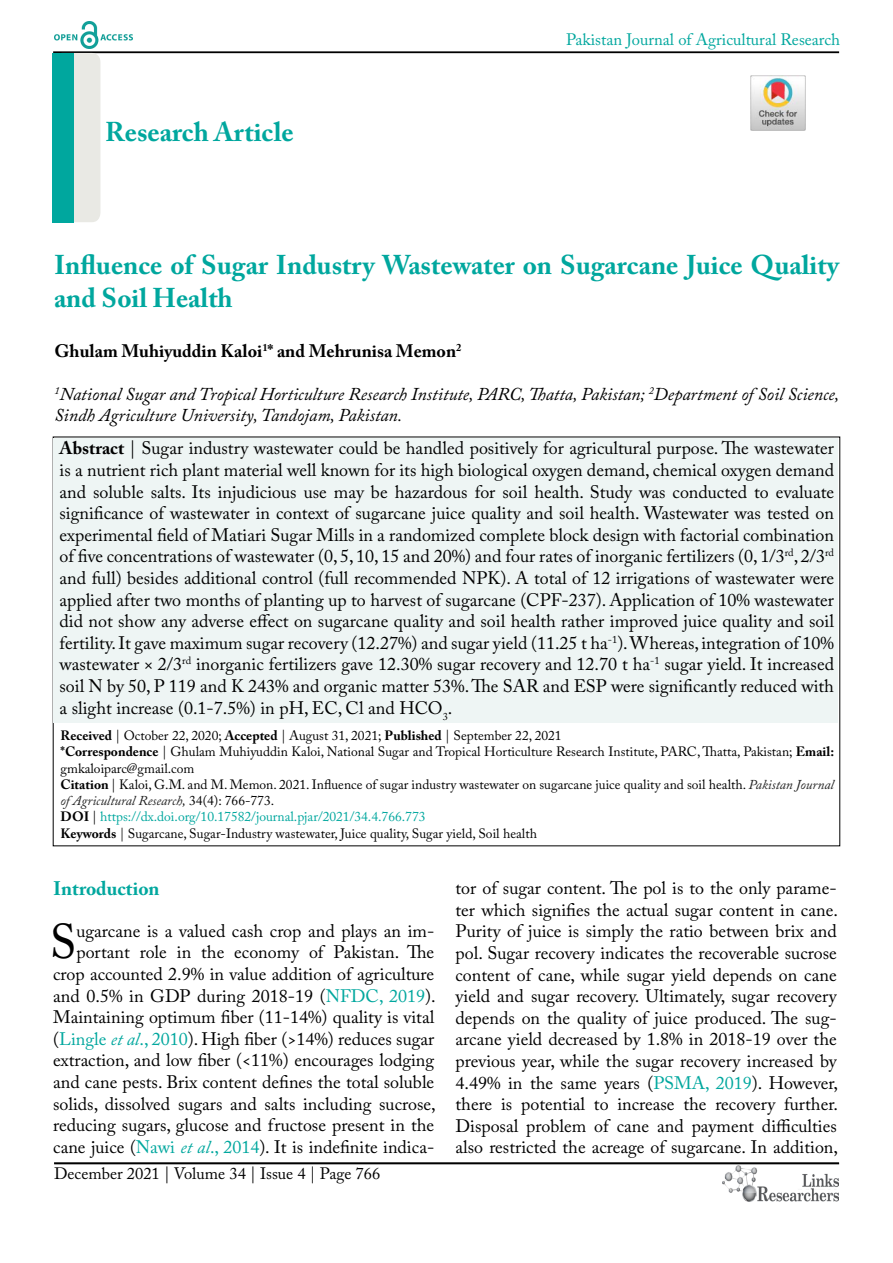
<style>
.page{position:relative;width:893px;height:1263px;background:#fff}
.page>*{position:absolute;margin:0;border:0;box-sizing:border-box;transform-origin:0 0}
.t1{font:48.45px "Adobe Caslon Pro";color:#000}
.t2{font:700 27px/32.4px "Adobe Caslon Pro";color:#00a79e}
.t3{font:700 19.5px "Adobe Caslon Pro";color:#00a79e}
.t4{font:18px/21.6px "Adobe Caslon Pro";color:#000;text-align:justify}
.t5{font:italic 18px/21.6px "Adobe Caslon Pro";color:#000}
.t6{font:700 18px "Adobe Caslon Pro";color:#000}
.t7{font:16.5px "Adobe Caslon Pro";color:#00a79e}
.t8{font:16.5px "Adobe Caslon Pro";color:#000}
.t9{font:13.5px/16.2px "Adobe Caslon Pro";color:#000}
.s1{font-weight:700}
.s2{font-style:italic;color:#222}
.s3{font-style:italic}
.s4{color:#00a79e}
.s5{font-style:italic;color:#00a79e}
</style>
<div class="page">
<hr style="left:53px;top:51px;width:786px;height:2px;background:#000">
<hr style="left:54px;top:1162px;width:785px;height:2px;background:#000">
<img style="left:722px;top:1166px;width:117px;height:36px">
<img style="left:54px;top:22px;width:78px;height:27px">
<div style="left:54px;top:53px;width:46px;height:169px;background:#e9e9e4;border-radius:9px"></div>
<div style="left:53px;top:53px;width:21px;height:169px;background:#00a79e"></div>
<div style="left:54px;top:438px;width:784px;height:284px;background:#eef5f4"></div>
<img style="left:750px;top:75px;width:56px;height:56px">
<h2 class="t2" style="left:105px;top:116px;width:190px">Research Article</h2>
<p class="t7" style="left:566px;top:30px;width:276px">Pakistan Journal of Agricultural Research</p>
<h2 class="t2" style="left:54px;top:249px;width:786px">Influence of Sugar Industry Wastewater on Sugarcane Juice Quality and Soil Health</h2>
<p class="t6" style="left:55px;top:340px;width:408px">Ghulam Muhiyuddin Kaloi<sup>1</sup>* and Mehrunisa Memon<sup>2</sup></p>
<p class="t5" style="left:55px;top:383px;width:786px"><sup>1</sup>National Sugar and Tropical Horticulture Research Institute, PARC, Thatta, Pakistan; <sup>2</sup>Department of Soil Science,<br>Sindh Agriculture University, Tandojam, Pakistan.</p>
<p class="t4" style="left:60px;top:437px;width:776px"><span class="s1">Abstract</span> | Sugar industry wastewater could be handled positively for agricultural purpose. The wastewater is a nutrient rich plant material well known for its high biological oxygen demand, chemical oxygen demand and soluble salts. Its injudicious use may be hazardous for soil health. Study was conducted to evaluate significance of wastewater in context of sugarcane juice quality and soil health. Wastewater was tested on experimental field of Matiari Sugar Mills in a randomized complete block design with factorial combination of five concentrations of wastewater (0, 5, 10, 15 and 20%) and four rates of inorganic fertilizers (0, 1/3<sup>rd</sup>, 2/3<sup>rd </sup>and full) besides additional control (full recommended NPK). A total of 12 irrigations of wastewater were applied after two months of planting up to harvest of sugarcane (CPF-237). Application of 10% wastewater did not show any adverse effect on sugarcane quality and soil health rather improved juice quality and soil fertility. It gave maximum sugar recovery (12.27%) and sugar yield (11.25 t ha<sup>-1</sup>). Whereas, integration of 10% wastewater × 2/3<sup>rd</sup> inorganic fertilizers gave 12.30% sugar recovery and 12.70 t ha<sup>-1</sup> sugar yield. It increased soil N by 50, P 119 and K 243% and organic matter 53%. The SAR and ESP were significantly reduced with a slight increase (0.1-7.5%) in pH, EC, Cl and HCO<sub>3</sub>.</p>
<p class="t9" style="left:61px;top:727px;width:775px"><span class="s1">Received</span> | October 22, 2020; <span class="s1">Accepted</span> | August 31, 2021; <span class="s1">Published</span> | September 22, 2021<br><span class="s1">*Correspondence</span> | Ghulam Muhiyuddin Kaloi, National Sugar and Tropical Horticulture Research Institute, PARC, Thatta, Pakistan; <span class="s1">Email: </span>gmkaloiparc@gmail.com<br><span class="s1">Citation</span> | Kaloi, G.M. and M. Memon. 2021. Influence of sugar industry wastewater on sugarcane juice quality and soil health. <span class="s2">Pakistan Journal of Agricultural Research</span><span class="s3">,</span> 34(4): 766-773.<br><span class="s1">DOI</span> | <span class="s4">https://dx.doi.org/10.17582/journal.pjar/2021/34.4.766.773<br></span><span class="s1">Keywords</span> | Sugarcane, Sugar-Industry wastewater, Juice quality, Sugar yield, Soil health</p>
<p class="t3" style="left:53px;top:877px;width:108px">Introduction</p>
<h1 class="t1" style="left:50px;top:913px;width:28px">S</h1>
<p class="t4" style="left:53px;top:920px;width:384px;text-align:right">ugarcane is a valued cash crop and plays an im&shy;portant role in the economy of Pakistan. The crop accounted 2.9% in value addition of agriculture and 0.5% in GDP during 2018-19 (<span class="s4">NFDC, 2019</span>).<br>Maintaining optimum fiber (11-14%) quality is vital (<span class="s4">Lingle</span> <span class="s5">et al</span><span class="s4">., 2010</span>). High fiber (&gt;14%) reduces sugar extraction, and low fiber (&lt;11%) encourages lodging and cane pests. Brix content defines the total soluble solids, dissolved sugars and salts including sucrose, reducing sugars, glucose and fructose present in the cane juice (<span class="s4">Nawi</span> <span class="s5">et al</span><span class="s4">., 2014</span>). It is indefinite indica-</p>
<p class="t8" style="left:54px;top:1164px;width:328px">December 2021 | Volume 34 | Issue 4 | Page 766</p>
<p class="t4" style="left:456px;top:877px;width:384px">tor of sugar content. The pol is to the only parame&shy;ter which signifies the actual sugar content in cane.<br>Purity of juice is simply the ratio between brix and pol. Sugar recovery indicates the recoverable sucrose content of cane, while sugar yield depends on cane yield and sugar recovery. Ultimately, sugar recovery depends on the quality of juice produced. The sug&shy;arcane yield decreased by 1.8% in 2018-19 over the previous year, while the sugar recovery increased by 4.49% in the same years (<span class="s4">PSMA, 2019</span>). However, there is potential to increase the recovery further.<br>Disposal problem of cane and payment difficulties also restricted the acreage of sugarcane. In addition,</p>
</div>
